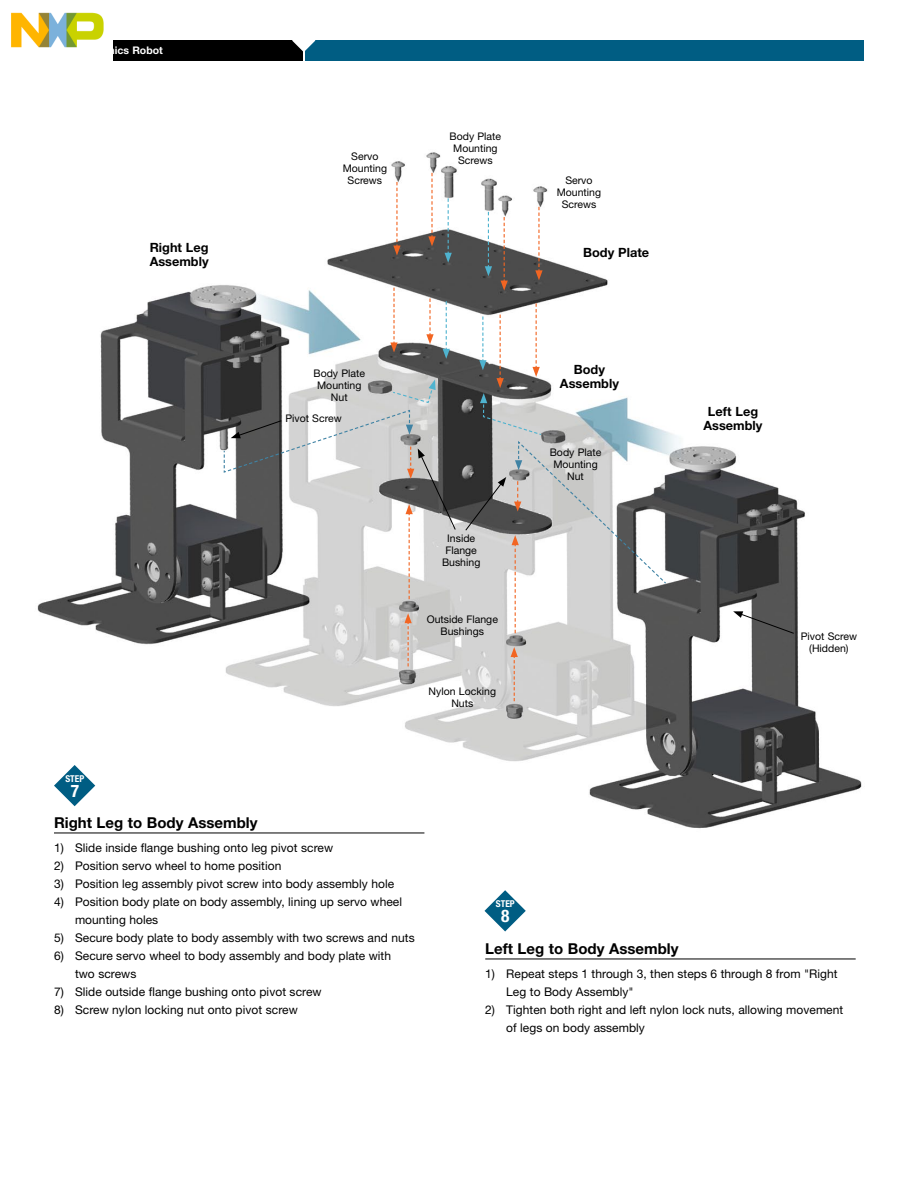
<style>
.page{position:relative;width:918px;height:1188px;background:#fff}
.page>*{position:absolute;margin:0;border:0;box-sizing:border-box;transform-origin:0 0}
.t1{font:700 condensed 17.4px "Helvetica Neue LT Pro";color:#fff}
.t2{font:700 15px "Helvetica Neue";color:#000}
.t3{font:700 12.75px/13.5px "Helvetica Neue";color:#000;text-align:center}
.t4{font:12px/18px "Helvetica Neue";letter-spacing:.005em;color:#000}
.t5{font:10.5px/12px "Helvetica Neue";color:#000;text-align:center}
.t6{font:700 10.5px "Helvetica Neue LT Pro";color:#fff}
.t7{font:700 condensed 9.45px "Helvetica Neue LT Pro";color:#fff}
</style>
<div class="page">
<div style="left:305px;top:40px;width:559px;height:21px;background:#005d83"></div>
<div style="left:54px;top:40px;width:248px;height:21px;background:#000"></div>
<svg style="left:292px;top:40px;width:23px;height:12px"></svg>
<img style="left:37px;top:152px;width:825px;height:682px">
<hr style="left:54px;top:833px;width:370px;height:1px;background:#000">
<hr style="left:485px;top:959px;width:371px;height:1px;background:#000">
<svg style="left:501px;top:217px;width:7px;height:74px"></svg>
<svg style="left:535px;top:207px;width:8px;height:73px"></svg>
<svg style="left:393px;top:182px;width:8px;height:74px"></svg>
<svg style="left:428px;top:173px;width:8px;height:73px"></svg>
<svg style="left:445px;top:198px;width:7px;height:65px"></svg>
<svg style="left:485px;top:212px;width:7px;height:64px"></svg>
<svg style="left:390px;top:288px;width:8px;height:64px"></svg>
<svg style="left:426px;top:298px;width:8px;height:46px"></svg>
<svg style="left:511px;top:647px;width:7px;height:54px"></svg>
<svg style="left:404px;top:613px;width:8px;height:53px"></svg>
<svg style="left:443px;top:301px;width:7px;height:58px"></svg>
<svg style="left:465px;top:303px;width:202px;height:330px"></svg>
<svg style="left:223px;top:380px;width:233px;height:219px"></svg>
<svg style="left:733px;top:611px;width:62px;height:23px"></svg>
<svg style="left:54px;top:765px;width:41px;height:41px"></svg>
<svg style="left:484px;top:890px;width:42px;height:41px"></svg>
<img style="left:11px;top:12px;width:101px;height:48px">
<p class="t6" style="left:61px;top:44px;width:104px">Mechatronics Robot</p>
<p class="t3" style="left:150px;top:240px;width:60px;text-align:left">Right Leg<br>Assembly</p>
<p class="t5" style="left:343px;top:150px;width:46px">Servo<br>Mounting<br>Screws</p>
<p class="t5" style="left:450px;top:130px;width:53px">Body Plate<br>Mounting<br>Screws</p>
<p class="t5" style="left:557px;top:174px;width:46px">Servo<br>Mounting<br>Screws</p>
<p class="t3" style="left:583px;top:245px;width:67px">Body Plate</p>
<p class="t5" style="left:314px;top:367px;width:53px">Body Plate<br>Mounting<br>Nut</p>
<p class="t5" style="left:285px;top:412px;width:58px">Pivot Screw</p>
<p class="t5" style="left:442px;top:532px;width:40px">Inside<br>Flange<br>Bushing</p>
<p class="t5" style="left:427px;top:613px;width:73px">Outside Flange<br>Bushings</p>
<p class="t5" style="left:429px;top:685px;width:69px">Nylon Locking<br>Nuts</p>
<p class="t3" style="left:560px;top:363px;width:60px">Body<br>Assembly</p>
<p class="t5" style="left:550px;top:446px;width:53px">Body Plate<br>Mounting<br>Nut</p>
<p class="t3" style="left:704px;top:404px;width:60px">Left Leg<br>Assembly</p>
<p class="t5" style="left:801px;top:630px;width:58px">Pivot Screw (Hidden)</p>
<p class="t7" style="left:65px;top:773px;width:20px">STEP</p>
<h1 class="t1" style="left:71px;top:780px;width:10px">7</h1>
<p class="t2" style="left:54px;top:813px;width:205px">Right Leg to Body Assembly</p>
<p class="t4" style="left:54px;top:838px;width:281px">1) Slide inside flange bushing onto leg pivot screw</p>
<p class="t4" style="left:54px;top:856px;width:229px">2) Position servo wheel to home position</p>
<p class="t4" style="left:54px;top:874px;width:342px">3) Position leg assembly pivot screw into body assembly hole</p>
<p class="t4" style="left:75px;top:892px;width:329px;text-indent:-21px">4) Position body plate on body assembly, lining up servo wheel mounting holes</p>
<p class="t4" style="left:54px;top:928px;width:362px">5) Secure body plate to body assembly with two screws and nuts</p>
<p class="t4" style="left:75px;top:946px;width:318px;text-indent:-21px">6) Secure servo wheel to body assembly and body plate with two screws</p>
<p class="t4" style="left:54px;top:982px;width:269px">7) Slide outside flange bushing onto pivot screw</p>
<p class="t4" style="left:54px;top:1000px;width:245px">8) Screw nylon locking nut onto pivot screw</p>
<p class="t7" style="left:496px;top:898px;width:20px">STEP</p>
<h1 class="t1" style="left:501px;top:905px;width:10px">8</h1>
<p class="t2" style="left:485px;top:939px;width:195px">Left Leg to Body Assembly</p>
<p class="t4" style="left:506px;top:964px;width:333px;text-indent:-21px">1) Repeat steps 1 through 3, then steps 6 through 8 from "Right<br>Leg to Body Assembly"</p>
<p class="t4" style="left:506px;top:1000px;width:339px;text-indent:-21px">2) Tighten both right and left nylon lock nuts, allowing movement of legs on body assembly</p>
</div>
